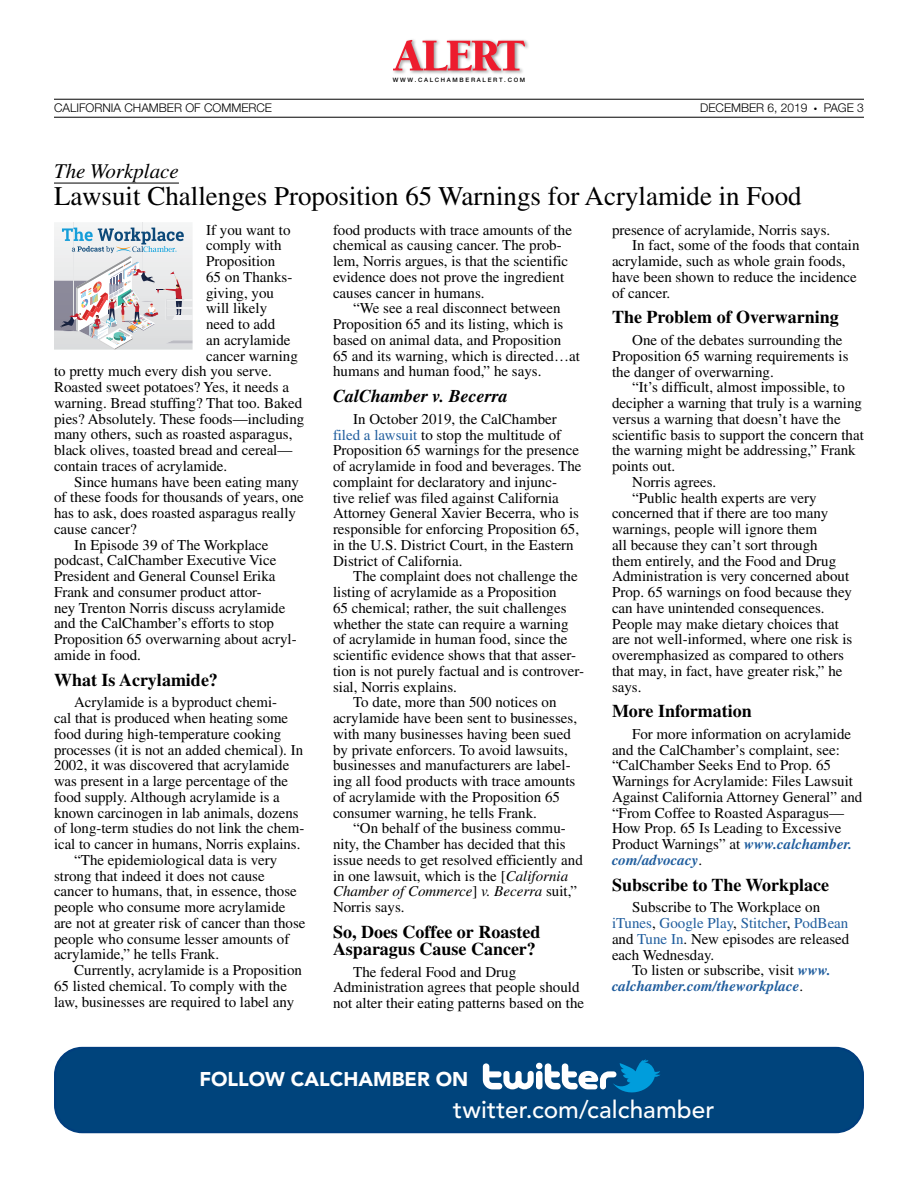
<style>
.page{position:relative;width:918px;height:1188px;background:#fff}
.page>*{position:absolute;margin:0;border:0;box-sizing:border-box;transform-origin:0 0}
._18_18_head{font:27px "Times";color:#000}
.t1{font:500 24.3px "Avenir LT Std";letter-spacing:.005em;color:#fff}
.SubHead_Ital_Rule{font:italic 21px "Times";color:#000}
.t2{font:900 19.8px "Avenir LT Std";color:#fff}
.subhead{font:700 18px/17.2px "Times";color:#000}
.subhead-2{font:italic 700 18px "Times";color:#000}
.Body{font:15px/15.8px "Times";color:#000}
.Body-First{font:15px "Times";color:#000}
.Body-2{font:italic 700 15px/15.8px "Times";color:#215e9e}
.t3{font:300 12px "Helvetica Neue LT Std";color:#000}
.t4{font:500 6px "Helvetica Neue LT Std";letter-spacing:.28em;color:#000}
.s1{color:#215e9e}
.s2{font-style:italic}
.s3{font-weight:700;font-style:italic;color:#215e9e}
.s4{font-weight:400;font-style:normal;color:#000}
</style>
<div class="page">
<hr style="left:54px;top:99px;width:810px;height:1px;background:#000">
<hr style="left:54px;top:117px;width:810px;height:1px;background:#000">
<div style="left:392px;top:38px;width:137px;height:37px;background:#000;opacity:.4"></div>
<svg style="left:393px;top:40px;width:133px;height:30px"></svg>
<hr style="left:54px;top:183px;width:125px;height:1px;background:#000">
<svg style="left:54px;top:222px;width:139px;height:128px"></svg>
<div style="left:55px;top:1048px;width:808px;height:84px;background:#00447c;border-radius:27px"></div>
<div style="left:54px;top:1047px;width:810px;height:86px;border:2px solid #003e7e;border-radius:27px"></div>
<svg style="left:483px;top:1059px;width:177px;height:34px"></svg>
<p class="t4" style="left:393px;top:77px;width:134px">WWW.CALCHAMBERALERT.COM</p>
<p class="t3" style="left:54px;top:101px;width:220px">CALIFORNIA CHAMBER OF COMMERCE</p>
<p class="t3" style="left:700px;top:101px;width:109px">DECEMBER 6, 2019</p>
<p class="t3" style="left:814px;top:101px;width:51px">● PAGE 3</p>
<p class="SubHead_Ital_Rule" style="left:54px;top:160px;width:126px">The Workplace</p>
<p class="_18_18_head" style="left:54px;top:181px;width:749px">Lawsuit Challenges Proposition 65 Warnings for Acrylamide in Food</p>
<p class="Body-First" style="left:206px;top:221px;width:86px">If you want to</p>
<p class="Body-First" style="left:206px;top:237px;width:77px">comply with</p>
<p class="Body-First" style="left:206px;top:253px;width:71px">Proposition</p>
<p class="Body-First" style="left:206px;top:268px;width:88px">65 on Thanks-</p>
<p class="Body-First" style="left:206px;top:284px;width:69px">giving, you</p>
<p class="Body-First" style="left:206px;top:300px;width:63px">will likely</p>
<p class="Body-First" style="left:206px;top:316px;width:71px">need to add</p>
<p class="Body-First" style="left:206px;top:331px;width:86px">an acrylamide</p>
<p class="Body-First" style="left:206px;top:347px;width:93px">cancer warning</p>
<p class="Body-First" style="left:54px;top:363px;width:219px">to pretty much every dish you serve.</p>
<p class="Body-First" style="left:54px;top:379px;width:237px">Roasted sweet potatoes? Yes, it needs a</p>
<p class="Body-First" style="left:54px;top:394px;width:250px">warning. Bread stuffing? That too. Baked</p>
<p class="Body-First" style="left:54px;top:410px;width:252px">pies? Absolutely. These foods—including</p>
<p class="Body-First" style="left:54px;top:426px;width:240px">many others, such as roasted asparagus,</p>
<p class="Body-First" style="left:54px;top:442px;width:240px">black olives, toasted bread and cereal—</p>
<p class="Body-First" style="left:54px;top:457px;width:175px">contain traces of acrylamide.</p>
<p class="Body" style="left:54px;top:474px;width:251px;text-indent:20px">Since humans have been eating many of these foods for thousands of years, one has to ask, does roasted asparagus really cause cancer?</p>
<p class="Body" style="left:54px;top:537px;width:244px;text-indent:20px">In Episode 39 of The Workplace podcast, CalChamber Executive Vice President and General Counsel Erika Frank and consumer product attor-<br>ney Trenton Norris discuss acrylamide and the CalChamber’s efforts to stop Proposition 65 overwarning about acryl&shy;amide in food.</p>
<p class="subhead" style="left:54px;top:671px;width:165px">What Is Acrylamide?</p>
<p class="Body" style="left:54px;top:694px;width:252px;text-indent:20px">Acrylamide is a byproduct chemi-<br>cal that is produced when heating some food during high-temperature cooking processes (it is not an added chemical). In 2002, it was discovered that acrylamide was present in a large percentage of the food supply. Although acrylamide is a known carcinogen in lab animals, dozens of long-term studies do not link the chem&shy;ical to cancer in humans, Norris explains.</p>
<p class="Body" style="left:54px;top:852px;width:253px;text-indent:20px">“The epidemiological data is very strong that indeed it does not cause cancer to humans, that, in essence, those people who consume more acrylamide are not at greater risk of cancer than those people who consume lesser amounts of acrylamide,” he tells Frank.</p>
<p class="Body" style="left:54px;top:962px;width:250px;text-indent:20px">Currently, acrylamide is a Proposition<br>65 listed chemical. To comply with the law, businesses are required to label any</p>
<p class="Body" style="left:333px;top:222px;width:241px">food products with trace amounts of the chemical as causing cancer. The prob&shy;lem, Norris argues, is that the scientific evidence does not prove the ingredient causes cancer in humans.</p>
<p class="Body" style="left:333px;top:300px;width:248px;text-indent:20px">“We see a real disconnect between Proposition 65 and its listing, which is based on animal data, and Proposition 65 and its warning, which is directed…at humans and human food,” he says.</p>
<p class="subhead-2" style="left:333px;top:386px;width:176px">CalChamber v. Becerra</p>
<p class="Body" style="left:333px;top:411px;width:250px;text-indent:20px">In October 2019, the CalChamber <span class="s1">filed a lawsuit</span> to stop the multitude of Proposition 65 warnings for the presence of acrylamide in food and beverages. The complaint for declaratory and injunc&shy;tive relief was filed against California Attorney General Xavier Becerra, who is responsible for enforcing Proposition 65, in the U.S. District Court, in the Eastern District of California.</p>
<p class="Body" style="left:333px;top:568px;width:253px;text-indent:20px">The complaint does not challenge the listing of acrylamide as a Proposition<br>65 chemical; rather, the suit challenges whether the state can require a warning of acrylamide in human food, since the scientific evidence shows that that asser&shy;tion is not purely factual and is controver&shy;sial, Norris explains.</p>
<p class="Body" style="left:333px;top:694px;width:246px;text-indent:20px">To date, more than 500 notices on acrylamide have been sent to businesses, with many businesses having been sued by private enforcers. To avoid lawsuits, businesses and manufacturers are label&shy;ing all food products with trace amounts of acrylamide with the Proposition 65 consumer warning, he tells Frank.</p>
<p class="Body" style="left:333px;top:820px;width:251px;text-indent:20px">“On behalf of the business commu&shy;nity, the Chamber has decided that this issue needs to get resolved efficiently and in one lawsuit, which is the [<span class="s2">California Chamber of Commerce</span>] <span class="s2">v. Becerra</span> suit,” Norris says.</p>
<p class="subhead" style="left:333px;top:923px;width:209px">So, Does Coffee or Roasted<br>Asparagus Cause Cancer?</p>
<p class="Body" style="left:333px;top:964px;width:253px;text-indent:20px">The federal Food and Drug<br>Administration agrees that people should not alter their eating patterns based on the</p>
<p class="Body" style="left:612px;top:222px;width:220px">presence of acrylamide, Norris says.</p>
<p class="Body" style="left:612px;top:237px;width:249px;text-indent:20px">In fact, some of the foods that contain acrylamide, such as whole grain foods, have been shown to reduce the incidence of cancer.</p>
<p class="subhead" style="left:612px;top:308px;width:228px">The Problem of Overwarning</p>
<p class="Body" style="left:612px;top:332px;width:238px;text-indent:20px">One of the debates surrounding the<br>Proposition 65 warning requirements is the danger of overwarning.</p>
<p class="Body" style="left:612px;top:379px;width:253px;text-indent:20px">“It’s difficult, almost impossible, to decipher a warning that truly is a warning versus a warning that doesn’t have the scientific basis to support the concern that the warning might be addressing,” Frank points out.</p>
<p class="Body" style="left:632px;top:474px;width:86px">Norris agrees.</p>
<p class="Body" style="left:612px;top:490px;width:242px;text-indent:20px">“Public health experts are very concerned that if there are too many warnings, people will ignore them<br>all because they can’t sort through<br>them entirely, and the Food and Drug Administration is very concerned about Prop. 65 warnings on food because they can have unintended consequences.<br>People may make dietary choices that are not well-informed, where one risk is overemphasized as compared to others that may, in fact, have greater risk,” he says.</p>
<p class="subhead" style="left:612px;top:702px;width:141px">More Information</p>
<p class="Body" style="left:612px;top:726px;width:252px;text-indent:20px">For more information on acrylamide and the CalChamber’s complaint, see: “CalChamber Seeks End to Prop. 65<br>Warnings for Acrylamide: Files Lawsuit Against California Attorney General” and “From Coffee to Roasted Asparagus— How Prop. 65 Is Leading to Excessive Product Warnings” at <span class="s3">www.calchamber. com/advocacy</span>.</p>
<p class="subhead" style="left:612px;top:876px;width:219px">Subscribe to The Workplace</p>
<p class="Body" style="left:612px;top:899px;width:239px;text-indent:20px">Subscribe to The Workplace on <span class="s1">iTunes</span>, <span class="s1">Google Play</span>, <span class="s1">Stitcher</span>, <span class="s1">PodBean </span>and <span class="s1">Tune In</span>. New episodes are released each Wednesday.</p>
<p class="Body-2" style="left:612px;top:962px;width:220px;text-indent:20px"><span class="s4">To listen or subscribe, visit</span> www. calchamber.com/theworkplace<span class="s4">.</span></p>
<p class="t2" style="left:199px;top:1068px;width:270px">FOLLOW CALCHAMBER ON</p>
<p class="t1" style="left:453px;top:1096px;width:263px">twitter.com/calchamber</p>
</div>
